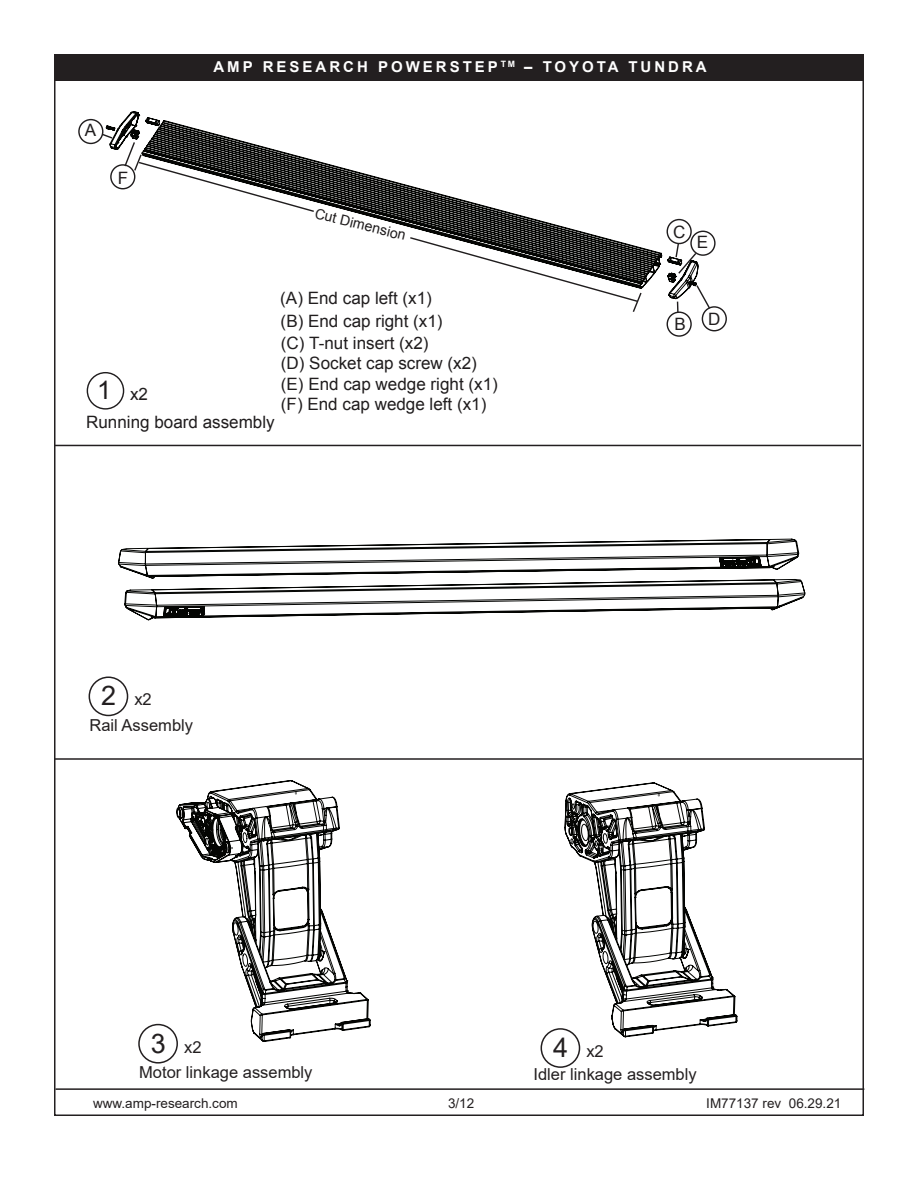
<style>
.page{position:relative;width:918px;height:1188px;background:#fff}
.page>*{position:absolute;margin:0;border:0;box-sizing:border-box;transform-origin:0 0}
.t1{font:17.1px/22.4px "Arial";color:#201d1e}
.t2{font:16.5px/25.7px "Arial";color:#231f20}
.t3{font:700 15px "Arial";letter-spacing:.2em;color:#fff}
.t4{font:14.25px "Arial";color:#201d1e}
.t5{font:13.5px "Arial";color:#231f20}
.s1{font-size:25.5px}
.s2{font-size:27px}
</style>
<div class="page">
<div style="left:54px;top:55px;width:809px;height:26px;background:#231f20"></div>
<div style="left:138px;top:1024px;width:40px;height:40px;border:2px solid #231f20;border-radius:50%"></div>
<div style="left:541px;top:1028px;width:39px;height:40px;border:2px solid #231f20;border-radius:50%"></div>
<div style="left:87px;top:372px;width:37px;height:38px;border:1px solid #201d1e;border-radius:50%"></div>
<svg style="left:106px;top:111px;width:593px;height:189px"></svg>
<div style="left:667px;top:219px;width:25px;height:25px;border:1px solid #201d1e;border-radius:50%"></div>
<div style="left:690px;top:231px;width:26px;height:25px;border:1px solid #201d1e;border-radius:50%"></div>
<svg style="left:674px;top:242px;width:24px;height:33px"></svg>
<div style="left:702px;top:306px;width:25px;height:25px;border:1px solid #201d1e;border-radius:50%"></div>
<svg style="left:695px;top:284px;width:17px;height:26px"></svg>
<div style="left:667px;top:312px;width:25px;height:25px;border:1px solid #201d1e;border-radius:50%"></div>
<svg style="left:677px;top:302px;width:2px;height:11px"></svg>
<div style="left:78px;top:119px;width:25px;height:25px;border:1px solid #201d1e;border-radius:50%"></div>
<svg style="left:100px;top:132px;width:14px;height:8px"></svg>
<div style="left:110px;top:164px;width:25px;height:25px;border:1px solid #201d1e;border-radius:50%"></div>
<svg style="left:123px;top:141px;width:193px;height:72px"></svg>
<svg style="left:409px;top:236px;width:234px;height:76px"></svg>
<svg style="left:118px;top:538px;width:688px;height:83px"></svg>
<div style="left:89px;top:676px;width:39px;height:40px;border:2px solid #231f20;border-radius:50%"></div>
<svg style="left:176px;top:780px;width:195px;height:263px"></svg>
<svg style="left:564px;top:782px;width:174px;height:256px"></svg>
<hr style="left:54px;top:445px;width:807px;height:1px;background:#231f20">
<hr style="left:54px;top:758px;width:808px;height:2px;background:#231f20">
<hr style="left:56px;top:1088px;width:808px;height:2px;background:#231f20">
<p class="t1" style="left:85px;top:119px;width:13px">A</p>
<p class="t1" style="left:118px;top:167px;width:12px">F</p>
<p class="t3" style="left:213px;top:56px;width:495px">AMP RESEARCH POWERSTEP <sup>TM</sup> – TOYOTA TUNDRA</p>
<p class="t4" style="left:317px;top:204px;width:95px;rotate:14deg">Cut Dimension</p>
<p class="t1" style="left:673px;top:221px;width:14px">C</p>
<p class="t1" style="left:697px;top:231px;width:13px">E</p>
<p class="t1" style="left:280px;top:287px;width:164px">(A) End cap left (x1) (B) End cap right (x1) (C) T-nut insert (x2)</p>
<p class="t1" style="left:281px;top:353px;width:218px;line-height:20.4px">(D) Socket cap screw (x2) (E) End cap wedge right (x1) (F) End cap wedge left (x1)</p>
<p class="t1" style="left:86px;top:381px;width:190px;line-height:27.8px;text-indent:11px"><span class="s1">1</span> x2<br>Running board assembly</p>
<p class="t2" style="left:90px;top:687px;width:105px;text-indent:12px"><span class="s2">2</span> x2<br>Rail Assembly</p>
<p class="t1" style="left:675px;top:313px;width:13px">B</p>
<p class="t1" style="left:708px;top:308px;width:14px">D</p>
<p class="t2" style="left:139px;top:1034px;width:175px;text-indent:12px"><span class="s2">3</span> x2<br>Motor linkage assembly</p>
<p class="t2" style="left:534px;top:1040px;width:165px;line-height:22.5px;text-indent:20px"><span class="s2">4</span> x2<br>Idler linkage assembly</p>
<p class="t5" style="left:93px;top:1094px;width:146px">www.amp-research.com</p>
<p class="t5" style="left:448px;top:1094px;width:28px">3/12</p>
<p class="t5" style="left:706px;top:1094px;width:137px">IM77137 rev 06.29.21</p>
</div>
